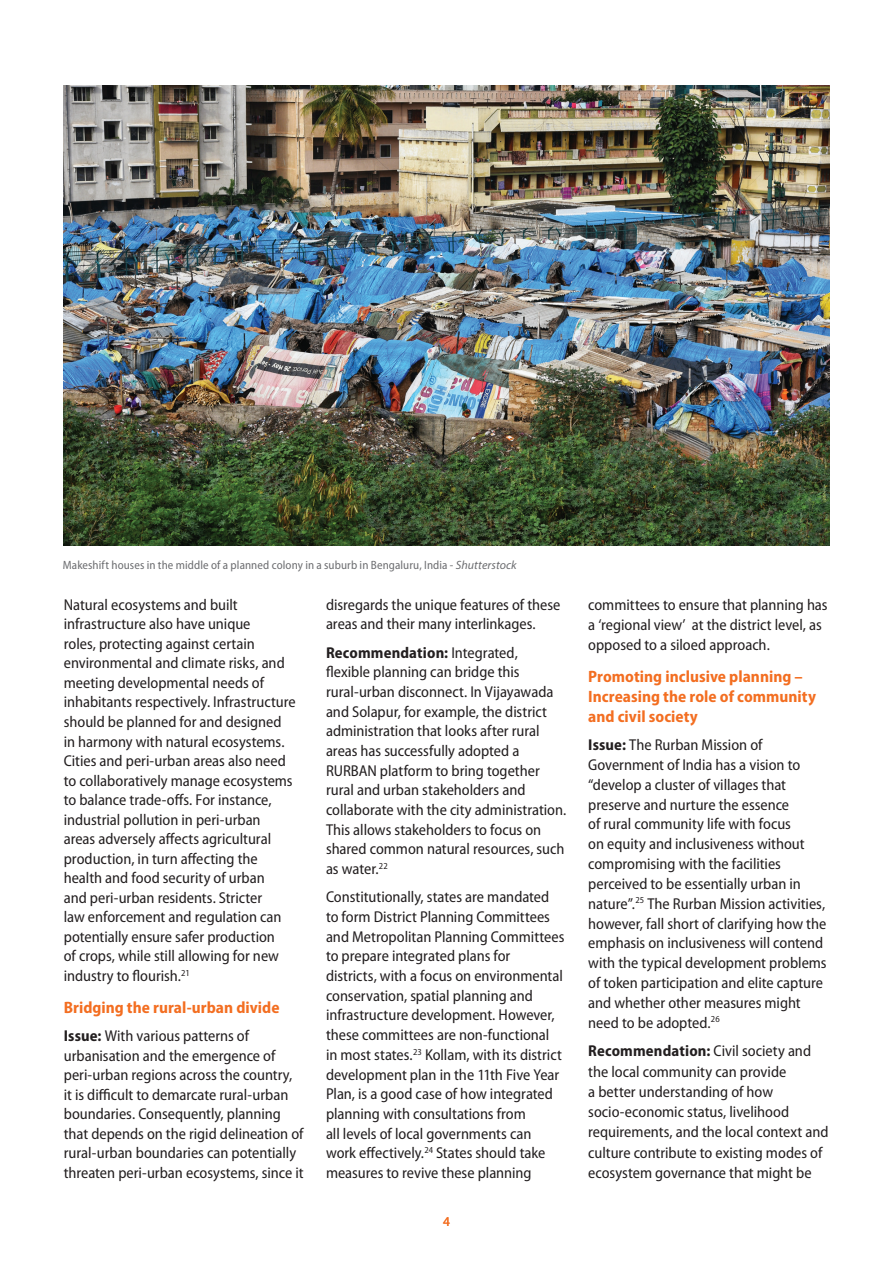
<style>
.page{position:relative;width:893px;height:1263px;background:#fff}
.page>*{position:absolute;margin:0;border:0;box-sizing:border-box;transform-origin:0 0}
.t1{font:700 semi-condensed 16.5px/19.8px "Myriad Pro";letter-spacing:.005em;color:#f36e21}
.t2{font:semi-condensed 15.75px/19.5px "Myriad Pro";color:#231f20}
.t3{font:13.5px "Myriad Pro";color:#f36e21}
.t4{font:semi-condensed 12px "Myriad Pro";letter-spacing:.01em;color:#6c6d70}
.s1{font-style:italic;font-stretch:normal}
.s2{font-weight:700}
</style>
<div class="page">
<img style="left:64px;top:85px;width:765px;height:461px">
<p class="t4" style="left:63px;top:558px;width:455px">Makeshift houses in the middle of a planned colony in a suburb in Bengaluru, India - <span class="s1">Shutterstock</span></p>
<p class="t2" style="left:64px;top:595px;width:233px">Natural ecosystems and built infrastructure also have unique<br>roles, protecting against certain environmental and climate risks, and meeting developmental needs of inhabitants respectively. Infrastructure should be planned for and designed in harmony with natural ecosystems.<br>Cities and peri-urban areas also need to collaboratively manage ecosystems to balance trade-offs. For instance, industrial pollution in peri-urban areas adversely affects agricultural production, in turn affecting the health and food security of urban<br>and peri-urban residents. Stricter<br>law enforcement and regulation can potentially ensure safer production<br>of crops, while still allowing for new industry to flourish.<sup>21</sup></p>
<p class="t1" style="left:64px;top:997px;width:217px">Bridging the rural-urban divide</p>
<p class="t2" style="left:64px;top:1026px;width:241px"><span class="s2">Issue:</span> With various patterns of urbanisation and the emergence of peri-urban regions across the country, it is difficult to demarcate rural-urban boundaries. Consequently, planning that depends on the rigid delineation of rural-urban boundaries can potentially threaten peri-urban ecosystems, since it</p>
<p class="t2" style="left:326px;top:595px;width:236px">disregards the unique features of these areas and their many interlinkages.</p>
<p class="t2" style="left:326px;top:643px;width:242px"><span class="s2">Recommendation:</span> Integrated,<br>flexible planning can bridge this rural-urban disconnect. In Vijayawada and Solapur, for example, the district administration that looks after rural areas has successfully adopted a RURBAN platform to bring together rural and urban stakeholders and collaborate with the city administration.<br>This allows stakeholders to focus on shared common natural resources, such as water.<sup>22</sup></p>
<p class="t2" style="left:326px;top:887px;width:240px">Constitutionally, states are mandated to form District Planning Committees and Metropolitan Planning Committees to prepare integrated plans for districts, with a focus on environmental conservation, spatial planning and infrastructure development. However, these committees are non-functional in most states.<sup>23</sup> Kollam, with its district development plan in the 11th Five Year Plan, is a good case of how integrated planning with consultations from<br>all levels of local governments can work effectively.<sup>24</sup> States should take measures to revive these planning</p>
<p class="t3" style="left:443px;top:1213px;width:8px">4</p>
<p class="t2" style="left:588px;top:595px;width:241px;line-height:20px">committees to ensure that planning has a ‘regional view’ at the district level, as opposed to a siloed approach.</p>
<p class="t1" style="left:588px;top:666px;width:229px">Promoting inclusive planning –<br>Increasing the role of community and civil society</p>
<p class="t2" style="left:588px;top:735px;width:240px"><span class="s2">Issue:</span> The Rurban Mission of Government of India has a vision to “develop a cluster of villages that preserve and nurture the essence<br>of rural community life with focus<br>on equity and inclusiveness without compromising with the facilities perceived to be essentially urban in nature”.<sup>25</sup> The Rurban Mission activities, however, fall short of clarifying how the emphasis on inclusiveness will contend with the typical development problems of token participation and elite capture and whether other measures might need to be adopted.<sup>26</sup></p>
<p class="t2" style="left:588px;top:1041px;width:242px;line-height:20.2px"><span class="s2">Recommendation:</span> Civil society and the local community can provide<br>a better understanding of how socio-economic status, livelihood requirements, and the local context and culture contribute to existing modes of ecosystem governance that might be</p>
</div>
